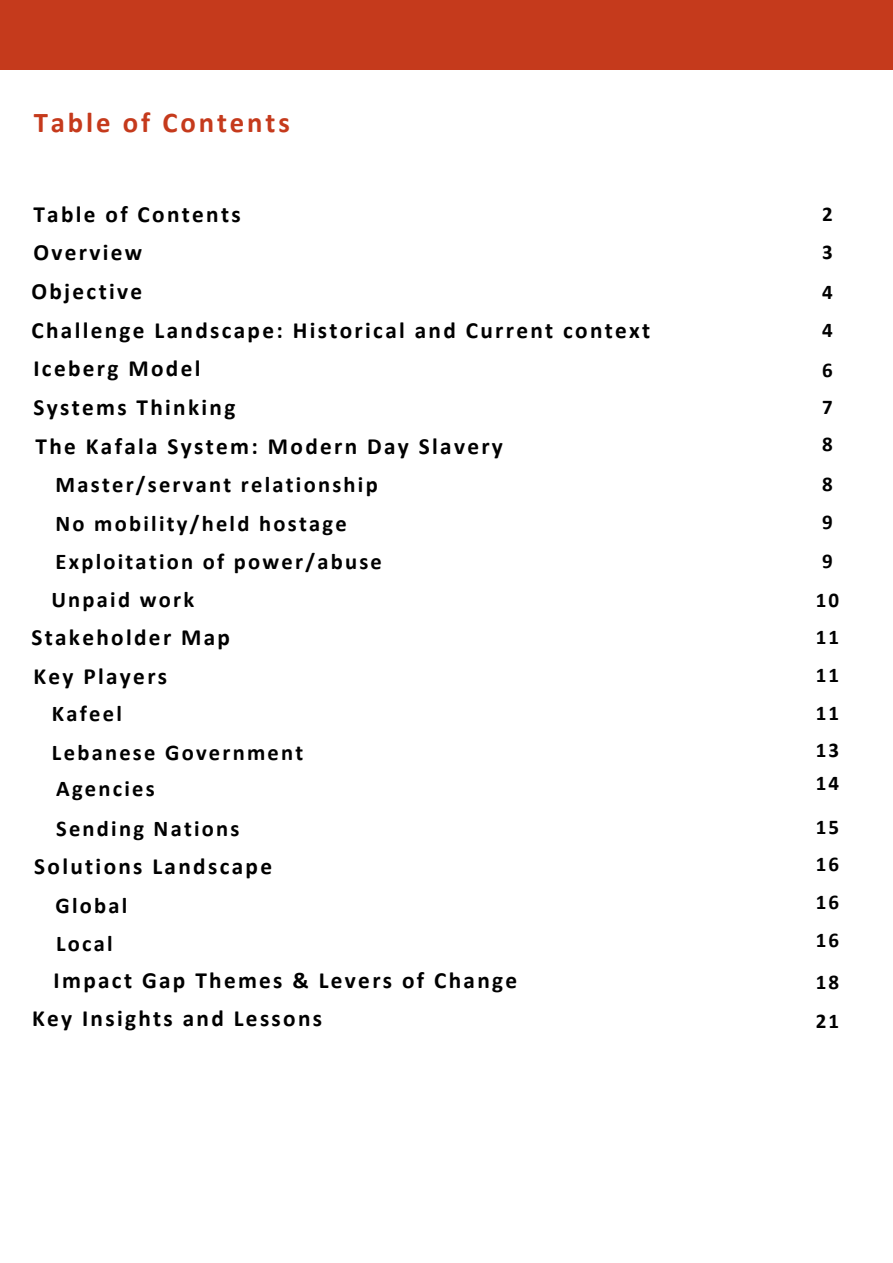
<style>
.page{position:relative;width:893px;height:1263px;background:#fff}
.page>*{position:absolute;margin:0;border:0;box-sizing:border-box;transform-origin:0 0}
.t1{font:700 28.72px "Calibri";letter-spacing:.1em;color:#c53a1c}
.t2{font:700 23.25px "Calibri";letter-spacing:.1em;color:#000}
.t3{font:700 22.5px "Calibri";letter-spacing:.1em;color:#000}
.t4{font:700 21px "Calibri";letter-spacing:.1em;color:#000}
</style>
<div class="page">
<div style="left:0;top:0;width:893px;height:69px;background:#c53a1c"></div>
<p class="t1" style="left:34px;top:110px;width:258px">Table of Contents</p>
<p class="t2" style="left:33px;top:204px;width:209px">Table of Contents</p>
<p class="t2" style="left:33px;top:243px;width:110px">Overview</p>
<p class="t2" style="left:31px;top:281px;width:112px">Objective</p>
<p class="t2" style="left:31px;top:320px;width:620px">Challenge Landscape: Historical and Current context</p>
<p class="t2" style="left:33px;top:359px;width:168px">Iceberg Model</p>
<p class="t2" style="left:33px;top:397px;width:203px">Systems Thinking</p>
<p class="t2" style="left:36px;top:436px;width:469px">The Kafala System: Modern Day Slavery</p>
<p class="t3" style="left:56px;top:475px;width:324px">Master/servant relationship</p>
<p class="t3" style="left:56px;top:514px;width:293px">No mobility/held hostage</p>
<p class="t3" style="left:56px;top:552px;width:328px">Exploitation of power/abuse</p>
<p class="t3" style="left:51px;top:590px;width:144px">Unpaid work</p>
<p class="t2" style="left:31px;top:628px;width:200px">Stakeholder Map</p>
<p class="t2" style="left:33px;top:666px;width:135px">Key Players</p>
<p class="t3" style="left:52px;top:704px;width:71px">Kafeel</p>
<p class="t3" style="left:52px;top:743px;width:253px">Lebanese Government</p>
<p class="t3" style="left:56px;top:779px;width:100px">Agencies</p>
<p class="t3" style="left:56px;top:819px;width:185px">Sending Nations</p>
<p class="t2" style="left:34px;top:857px;width:239px">Solutions Landscape</p>
<p class="t3" style="left:56px;top:896px;width:73px">Global</p>
<p class="t3" style="left:56px;top:934px;width:58px">Local</p>
<p class="t2" style="left:54px;top:971px;width:465px">Impact Gap Themes &amp; Levers of Change</p>
<p class="t2" style="left:32px;top:1009px;width:291px">Key Insights and Lessons</p>
<p class="t4" style="left:822px;top:205px;width:12px">2</p>
<p class="t4" style="left:822px;top:244px;width:12px">3</p>
<p class="t4" style="left:822px;top:283px;width:12px">4</p>
<p class="t4" style="left:822px;top:321px;width:12px">4</p>
<p class="t4" style="left:822px;top:361px;width:12px">6</p>
<p class="t4" style="left:822px;top:398px;width:12px">7</p>
<p class="t4" style="left:822px;top:436px;width:12px">8</p>
<p class="t4" style="left:822px;top:475px;width:12px">8</p>
<p class="t4" style="left:822px;top:514px;width:12px">9</p>
<p class="t4" style="left:822px;top:552px;width:12px">9</p>
<p class="t4" style="left:815px;top:591px;width:25px">10</p>
<p class="t4" style="left:815px;top:629px;width:25px">11</p>
<p class="t4" style="left:815px;top:666px;width:25px">11</p>
<p class="t4" style="left:815px;top:704px;width:25px">11</p>
<p class="t4" style="left:815px;top:742px;width:25px">13</p>
<p class="t4" style="left:815px;top:774px;width:25px">14</p>
<p class="t4" style="left:815px;top:818px;width:25px">15</p>
<p class="t4" style="left:815px;top:855px;width:25px">16</p>
<p class="t4" style="left:815px;top:893px;width:25px">16</p>
<p class="t4" style="left:815px;top:931px;width:25px">16</p>
<p class="t4" style="left:815px;top:973px;width:25px">18</p>
<p class="t4" style="left:815px;top:1012px;width:25px">21</p>
</div>
